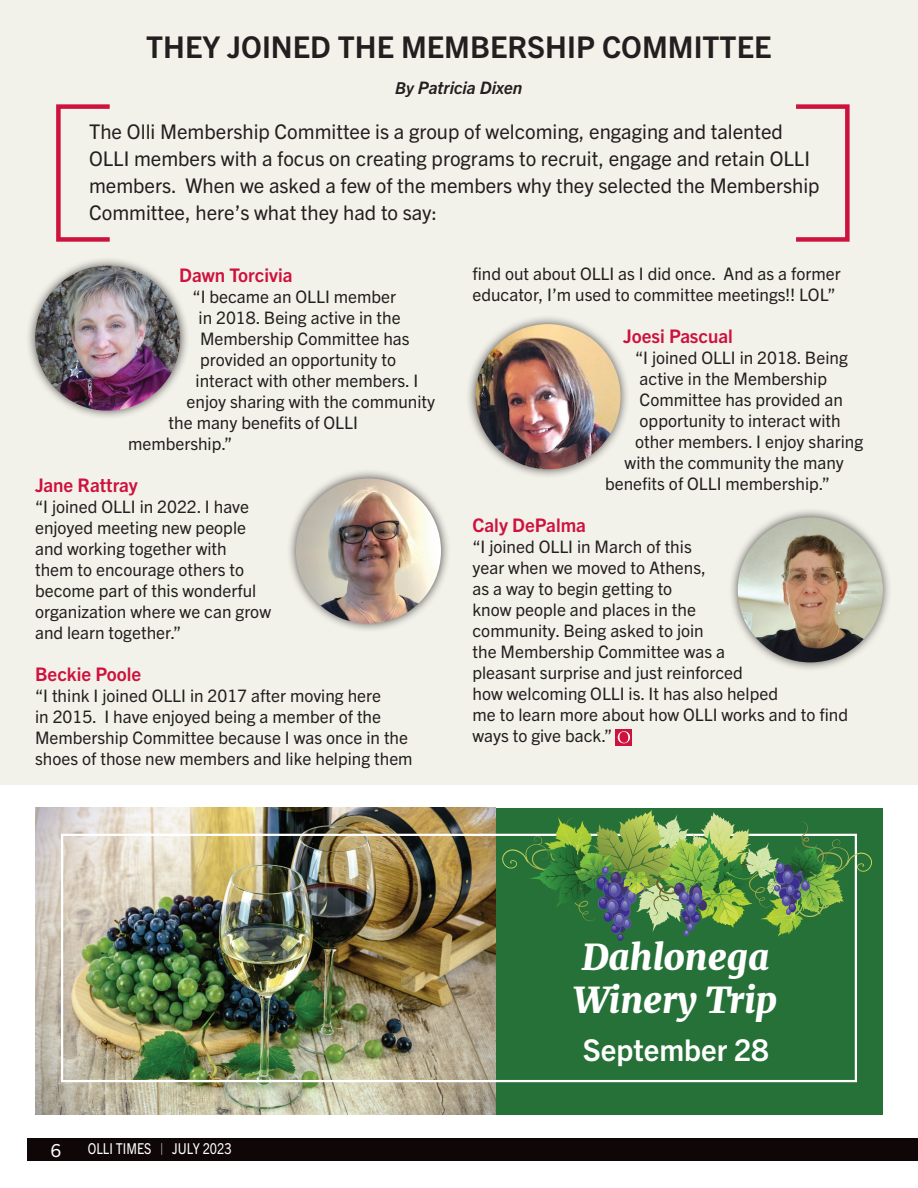
<style>
.page{position:relative;width:918px;height:1188px;background:#fff}
.page>*{position:absolute;margin:0;border:0;box-sizing:border-box;transform-origin:0 0}
.t1{font:italic 900 36px/43.5px "Merriweather";color:#fff}
.t2{font:700 30px "Trade Gothic Next LT Pro";color:#231f20}
.t3{font:700 30px "Trade Gothic Next LT Pro";color:#fff}
.t4{font:20.25px/27px "Trade Gothic Next LT Pro";color:#231f20}
.t5{font:700 18.75px "Trade Gothic Next LT Pro";color:#cd123d}
.t6{font:18px "Trade Gothic Next LT Pro";color:#fff}
.t7{font:17.25px/21px "Trade Gothic Next LT Pro";color:#231f20}
.t8{font:italic 700 17.25px "Trade Gothic Next LT Pro";color:#231f20}
.t9{font:15px "Trade Gothic Next LT Pro";color:#fff;scale:.84 1}
.s1{font-size:16.5px}
.s2{color:#b2b3b7}
</style>
<div class="page">
<div style="left:0;top:0;width:918px;height:784px;background:#f3f2ea"></div>
<div style="left:35px;top:808px;width:848px;height:306px;background:#267138"></div>
<img style="left:35px;top:808px;width:461px;height:306px">
<div style="left:61px;top:834px;width:796px;height:248px;border:2px solid #fff"></div>
<div style="left:286px;top:469px;width:165px;height:164px;background:#231f20;opacity:.75"></div>
<img style="left:296px;top:478px;width:145px;height:146px;border-radius:73px">
<div style="left:25px;top:256px;width:165px;height:165px;background:#231f20;opacity:.75"></div>
<img style="left:35px;top:266px;width:145px;height:145px;border-radius:73px">
<div style="left:466px;top:314px;width:164px;height:165px;background:#231f20;opacity:.75"></div>
<img style="left:476px;top:324px;width:145px;height:145px;border-radius:73px">
<div style="left:728px;top:507px;width:165px;height:165px;background:#231f20;opacity:.75"></div>
<img style="left:738px;top:517px;width:145px;height:145px;border-radius:73px">
<div style="left:56px;top:104px;width:56px;height:138px;border:4px solid #cd123d"></div>
<div style="left:794px;top:104px;width:56px;height:138px;border:4px solid #cd123d"></div>
<svg style="left:729px;top:597px;width:22px;height:45px"></svg>
<svg style="left:502px;top:810px;width:369px;height:131px"></svg>
<div style="left:616px;top:729px;width:16px;height:17px;background:#cd123d"></div>
<svg style="left:618px;top:731px;width:12px;height:12px"></svg>
<div style="left:27px;top:1139px;width:891px;height:22px;background:#0e0607"></div>
<p class="t2" style="left:146px;top:26px;width:627px">THEY JOINED THE MEMBERSHIP COMMITTEE</p>
<p class="t8" style="left:395px;top:76px;width:129px"><span class="s1">By</span> Patricia Dixen</p>
<p class="t4" style="left:89px;top:117px;width:732px">The Olli Membership Committee is a group of welcoming, engaging and talented OLLI members with a focus on creating programs to recruit, engage and retain OLLI members. When we asked a few of the members why they selected the Membership Committee, here’s what they had to say:</p>
<p class="t5" style="left:179px;top:262px;width:115px">Dawn Torcivia</p>
<p class="t7" style="left:193px;top:285px;width:205px">“I became an OLLI member</p>
<p class="t7" style="left:199px;top:306px;width:204px">in 2018. Being active in the</p>
<p class="t7" style="left:200px;top:327px;width:211px">Membership Committee has</p>
<p class="t7" style="left:200px;top:348px;width:197px">provided an opportunity to</p>
<p class="t7" style="left:196px;top:369px;width:224px">interact with other members. I</p>
<p class="t7" style="left:187px;top:390px;width:250px">enjoy sharing with the community</p>
<p class="t7" style="left:169px;top:411px;width:191px">the many benefits of OLLI</p>
<p class="t7" style="left:128px;top:432px;width:106px">membership.”</p>
<p class="t5" style="left:35px;top:472px;width:104px">Jane Rattray</p>
<p class="t7" style="left:35px;top:495px;width:238px">“I joined OLLI in 2022. I have enjoyed meeting new people and working together with<br>them to encourage others to become part of this wonderful organization where we can grow and learn together.”</p>
<p class="t5" style="left:35px;top:661px;width:108px">Beckie Poole</p>
<p class="t7" style="left:35px;top:684px;width:379px">“I think I joined OLLI in 2017 after moving here<br>in 2015. I have enjoyed being a member of the Membership Committee because I was once in the shoes of those new members and like helping them</p>
<p class="t7" style="left:472px;top:263px;width:370px">find out about OLLI as I did once. And as a former educator, I’m used to committee meetings!! LOL”</p>
<p class="t5" style="left:623px;top:324px;width:111px">Joesi Pascual</p>
<p class="t7" style="left:635px;top:347px;width:214px">“I joined OLLI in 2018. Being</p>
<p class="t7" style="left:640px;top:368px;width:189px">active in the Membership</p>
<p class="t7" style="left:640px;top:389px;width:205px">Committee has provided an</p>
<p class="t7" style="left:640px;top:410px;width:203px">opportunity to interact with</p>
<p class="t7" style="left:635px;top:431px;width:230px">other members. I enjoy sharing</p>
<p class="t7" style="left:625px;top:452px;width:221px">with the community the many</p>
<p class="t7" style="left:605px;top:473px;width:226px">benefits of OLLI membership.”</p>
<p class="t5" style="left:472px;top:513px;width:115px">Caly DePalma</p>
<p class="t7" style="left:472px;top:536px;width:377px">“I joined OLLI in March of this<br>year when we moved to Athens,<br>as a way to begin getting to<br>know people and places in the<br>community. Being asked to join<br>the Membership Committee was a<br>pleasant surprise and just reinforced<br>how welcoming OLLI is. It has also helped<br>me to learn more about how OLLI works and to find ways to give back.”</p>
<p class="t6" style="left:51px;top:1138px;width:12px">6</p>
<p class="t9" style="left:88px;top:1139px;width:173px">OLLI TIMES <span class="s2">|</span> JULY 2023</p>
<p class="t1" style="left:574px;top:934px;width:205px">Dahlonega<br>Winery Trip</p>
<p class="t3" style="left:583px;top:1030px;width:187px">September 28</p>
</div>
